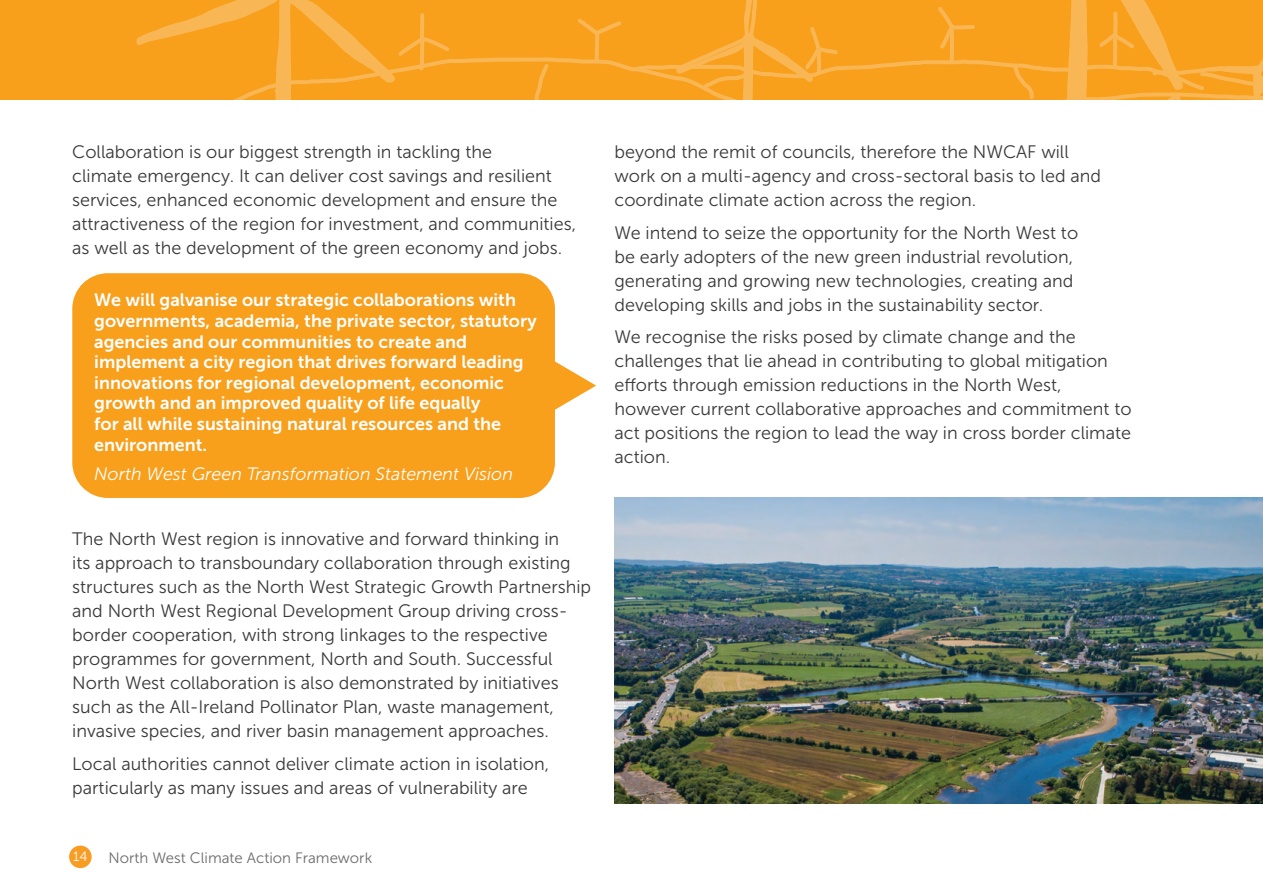
<style>
.page{position:relative;width:1263px;height:893px;background:#fff}
.page>*{position:absolute;margin:0;border:0;box-sizing:border-box;transform-origin:0 0}
.Gary_Body_Text{font:18px/24px "Museo Sans 300";color:#393939}
.Sub_Headings{font:17.85px/20.5px "Museo Sans 700";color:#fff}
.Sub_Headings-2{font:italic 17.85px "Museo Sans 300";color:#fff}
.t1{font:15px "Museo Sans 300";color:#6b6b6b}
.t2{font:13.5px "Museo Sans 300";color:#fff}
</style>
<div class="page">
<div style="left:69px;top:846px;width:23px;height:22px;background:#f89c24;border-radius:50%"></div>
<svg style="left:0;top:0;width:1263px;height:100px"></svg>
<div style="left:72px;top:273px;width:483px;height:225px;background:#f89f1c;border-radius:36px"></div>
<svg style="left:555px;top:361px;width:41px;height:49px"></svg>
<img style="left:614px;top:498px;width:649px;height:306px">
<p class="Gary_Body_Text" style="left:72px;top:140px;width:505px">Collaboration is our biggest strength in tackling the<br>climate emergency. It can deliver cost savings and resilient services, enhanced economic development and ensure the attractiveness of the region for investment, and communities, as well as the development of the green economy and jobs.</p>
<p class="Sub_Headings" style="left:94px;top:290px;width:444px">We will galvanise our strategic collaborations with governments, academia, the private sector, statutory agencies and our communities to create and implement a city region that drives forward leading innovations for regional development, economic growth and an improved quality of life equally<br>for all while sustaining natural resources and the environment.</p>
<p class="Sub_Headings-2" style="left:94px;top:464px;width:420px">North West Green Transformation Statement Vision</p>
<p class="Gary_Body_Text" style="left:72px;top:527px;width:520px">The North West region is innovative and forward thinking in<br>its approach to transboundary collaboration through existing structures such as the North West Strategic Growth Partnership and North West Regional Development Group driving cross&shy;border cooperation, with strong linkages to the respective programmes for government, North and South. Successful North West collaboration is also demonstrated by initiatives such as the All-Ireland Pollinator Plan, waste management, invasive species, and river basin management approaches.</p>
<p class="Gary_Body_Text" style="left:72px;top:751px;width:478px">Local authorities cannot deliver climate action in isolation, particularly as many issues and areas of vulnerability are</p>
<p class="t2" style="left:73px;top:849px;width:16px">14</p>
<p class="t1" style="left:108px;top:849px;width:265px">North West Climate Action Framework</p>
<p class="Gary_Body_Text" style="left:614px;top:140px;width:488px">beyond the remit of councils, therefore the NWCAF will work on a multi-agency and cross-sectoral basis to led and coordinate climate action across the region.</p>
<p class="Gary_Body_Text" style="left:614px;top:220px;width:465px">We intend to seize the opportunity for the North West to be early adopters of the new green industrial revolution, generating and growing new technologies, creating and developing skills and jobs in the sustainability sector.</p>
<p class="Gary_Body_Text" style="left:614px;top:325px;width:519px">We recognise the risks posed by climate change and the challenges that lie ahead in contributing to global mitigation efforts through emission reductions in the North West, however current collaborative approaches and commitment to act positions the region to lead the way in cross border climate action.</p>
</div>
